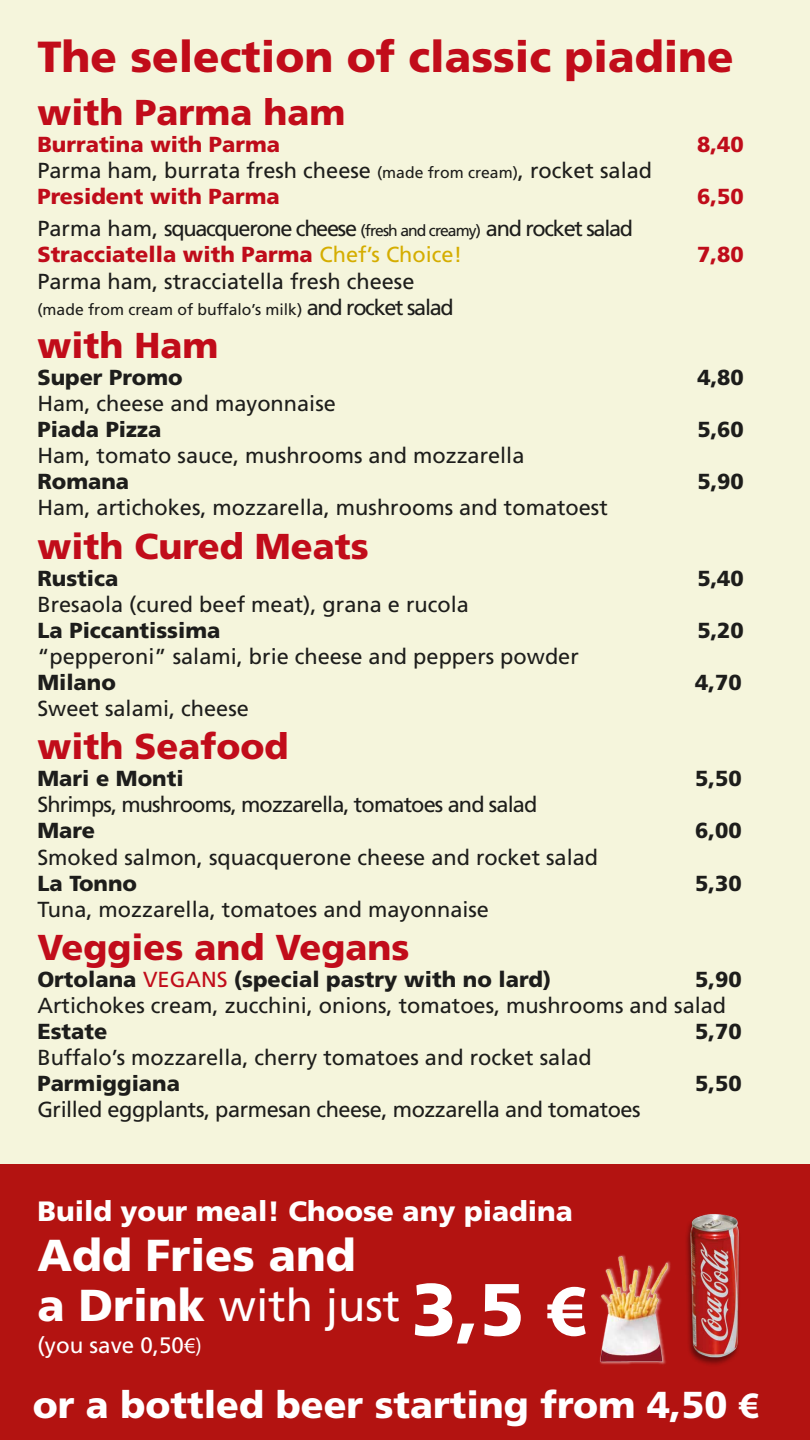
<style>
.page{position:relative;width:810px;height:1440px;background:#f5f5dc}
.page>*{position:absolute;margin:0;border:0;box-sizing:border-box;transform-origin:0 0}
.t1{font:900 73.65px "Frutiger";color:#fff}
.t2{font:900 44.7px/50.3px "Frutiger";color:#fff}
.t3{font:900 43.5px "Frutiger";color:#c10c1a}
.t4{font:900 37.5px "Frutiger";color:#fff}
.t5{font:900 36px "Frutiger";color:#c10c1a}
.t6{font:900 27.97px "Frutiger";color:#fff}
.t7{font:22.35px "Frutiger";color:#fff}
.t8{font:21.75px/26.1px "Frutiger";color:#1d1d1b}
.t9{font:900 21.75px "Frutiger";color:#1d1d1b}
.t10{font:21.75px/26.1px "Frutiger";letter-spacing:-.06em;color:#1d1d1b}
.t11{font:21.75px "Frutiger";letter-spacing:-.02em;color:#1d1d1b}
.t12{font:21.75px "Frutiger";letter-spacing:-.04em;color:#1d1d1b}
.t13{font:900 21.75px "Frutiger";color:#bf0c1a}
.t14{font:15.75px "Frutiger";color:#1d1d1b}
.s1{font-size:15.75px}
.s2{font-weight:900;color:#bf0c1a}
.s3{color:#d5ad00}
.s4{font-size:21.75px}
.s5{font-weight:400;color:#c10c1a}
.s6{font-weight:400}
.s7{font-family:"Myriad Pro"}
.s8{font-family:"Myriad Pro";font-weight:700}
</style>
<div class="page">
<div style="left:0;top:1165px;width:810px;height:275px;background:#b31311"></div>
<img style="left:599px;top:1255px;width:22px;height:110px">
<img style="left:621px;top:1214px;width:119px;height:151px">
<h3 class="t3" style="left:37px;top:30px;width:698px">The selection of classic piadine</h3>
<h3 class="t5" style="left:37px;top:90px;width:310px">with Parma ham</h3>
<p class="t13" style="left:37px;top:131px;width:244px">Burratina with Parma</p>
<p class="t13" style="left:697px;top:131px;width:48px">8,40</p>
<p class="t8" style="left:37px;top:157px;width:616px">Parma ham, burrata fresh cheese <span class="s1">(made from cream)</span>, rocket salad<br><span class="s2">President with Parma</span></p>
<p class="t13" style="left:697px;top:183px;width:48px">6,50</p>
<p class="t10" style="left:37px;top:216px;width:597px">Parma ham, squacquerone cheese <span class="s1">(fresh and creamy)</span> and rocket salad<br><span class="s2">Stracciatella with Parma</span> <span class="s3">Chef’s Choice!</span></p>
<p class="t13" style="left:697px;top:242px;width:48px">7,80</p>
<p class="t8" style="left:37px;top:268px;width:379px">Parma ham, stracciatella fresh cheese</p>
<p class="t14" style="left:37px;top:300px;width:418px">(made from cream of buffalo’s milk) <span class="s4">and rocket salad</span></p>
<h3 class="t5" style="left:37px;top:323px;width:183px">with Ham</h3>
<p class="t9" style="left:37px;top:364px;width:147px">Super Promo</p>
<p class="t9" style="left:697px;top:364px;width:48px">4,80</p>
<p class="t8" style="left:37px;top:390px;width:300px">Ham, cheese and mayonnaise</p>
<p class="t9" style="left:37px;top:416px;width:125px">Piada Pizza</p>
<p class="t9" style="left:697px;top:416px;width:48px">5,60</p>
<p class="t8" style="left:37px;top:442px;width:489px">Ham, tomato sauce, mushrooms and mozzarella</p>
<p class="t9" style="left:37px;top:468px;width:93px">Romana</p>
<p class="t9" style="left:697px;top:468px;width:48px">5,90</p>
<p class="t8" style="left:37px;top:495px;width:572px">Ham, artichokes, mozzarella, mushrooms and tomatoest</p>
<h3 class="t5" style="left:37px;top:524px;width:333px">with Cured Meats</h3>
<p class="t9" style="left:37px;top:565px;width:82px">Rustica</p>
<p class="t9" style="left:697px;top:565px;width:48px">5,40</p>
<p class="t8" style="left:37px;top:591px;width:433px">Bresaola (cured beef meat), grana e rucola</p>
<p class="t9" style="left:37px;top:617px;width:185px">La Piccantissima</p>
<p class="t9" style="left:697px;top:617px;width:48px">5,20</p>
<p class="t8" style="left:37px;top:643px;width:543px">“pepperoni” salami, brie cheese and peppers powder</p>
<p class="t9" style="left:37px;top:669px;width:80px">Milano</p>
<p class="t9" style="left:695px;top:669px;width:48px">4,70</p>
<p class="t8" style="left:37px;top:695px;width:213px">Sweet salami, cheese</p>
<h3 class="t5" style="left:37px;top:725px;width:253px">with Seafood</h3>
<p class="t9" style="left:37px;top:765px;width:148px">Mari e Monti</p>
<p class="t9" style="left:695px;top:765px;width:48px">5,50</p>
<p class="t12" style="left:37px;top:792px;width:502px">Shrimps, mushrooms, mozzarella, tomatoes and salad</p>
<p class="t9" style="left:37px;top:818px;width:59px">Mare</p>
<p class="t9" style="left:695px;top:818px;width:48px">6,00</p>
<p class="t8" style="left:37px;top:844px;width:562px">Smoked salmon, squacquerone cheese and rocket salad</p>
<p class="t9" style="left:37px;top:870px;width:101px">La Tonno</p>
<p class="t9" style="left:695px;top:870px;width:48px">5,30</p>
<p class="t8" style="left:37px;top:896px;width:453px">Tuna, mozzarella, tomatoes and mayonnaise</p>
<h3 class="t5" style="left:37px;top:926px;width:374px">Veggies and Vegans</h3>
<p class="t9" style="left:37px;top:966px;width:515px">Ortolana <span class="s5">VEGANS</span> (special pastry with no lard)</p>
<p class="t9" style="left:695px;top:966px;width:48px">5,90</p>
<p class="t8" style="left:37px;top:992px;width:690px">Artichokes cream, zucchini, onions, tomatoes, mushrooms and salad</p>
<p class="t9" style="left:37px;top:1018px;width:72px">Estate</p>
<p class="t9" style="left:695px;top:1018px;width:48px">5,70</p>
<p class="t8" style="left:37px;top:1044px;width:556px">Buffalo’s mozzarella, cherry tomatoes and rocket salad</p>
<p class="t9" style="left:37px;top:1071px;width:144px">Parmiggiana</p>
<p class="t9" style="left:695px;top:1071px;width:48px">5,50</p>
<p class="t11" style="left:37px;top:1097px;width:605px">Grilled eggplants, parmesan cheese, mozzarella and tomatoes</p>
<p class="t6" style="left:37px;top:1194px;width:537px">Build your meal! Choose any piadina</p>
<h2 class="t2" style="left:37px;top:1229px;width:364px">Add Fries and<br>a Drink <span class="s6">with just</span></h2>
<p class="t7" style="left:37px;top:1332px;width:166px">(you save 0,50<span class="s7">€)</span></p>
<h3 class="t4" style="left:33px;top:1382px;width:728px">or a bottled beer starting from 4,50 <span class="s8">€</span></h3>
<h1 class="t1" style="left:412px;top:1265px;width:178px">3,5 <span class="s8">€</span></h1>
</div>
